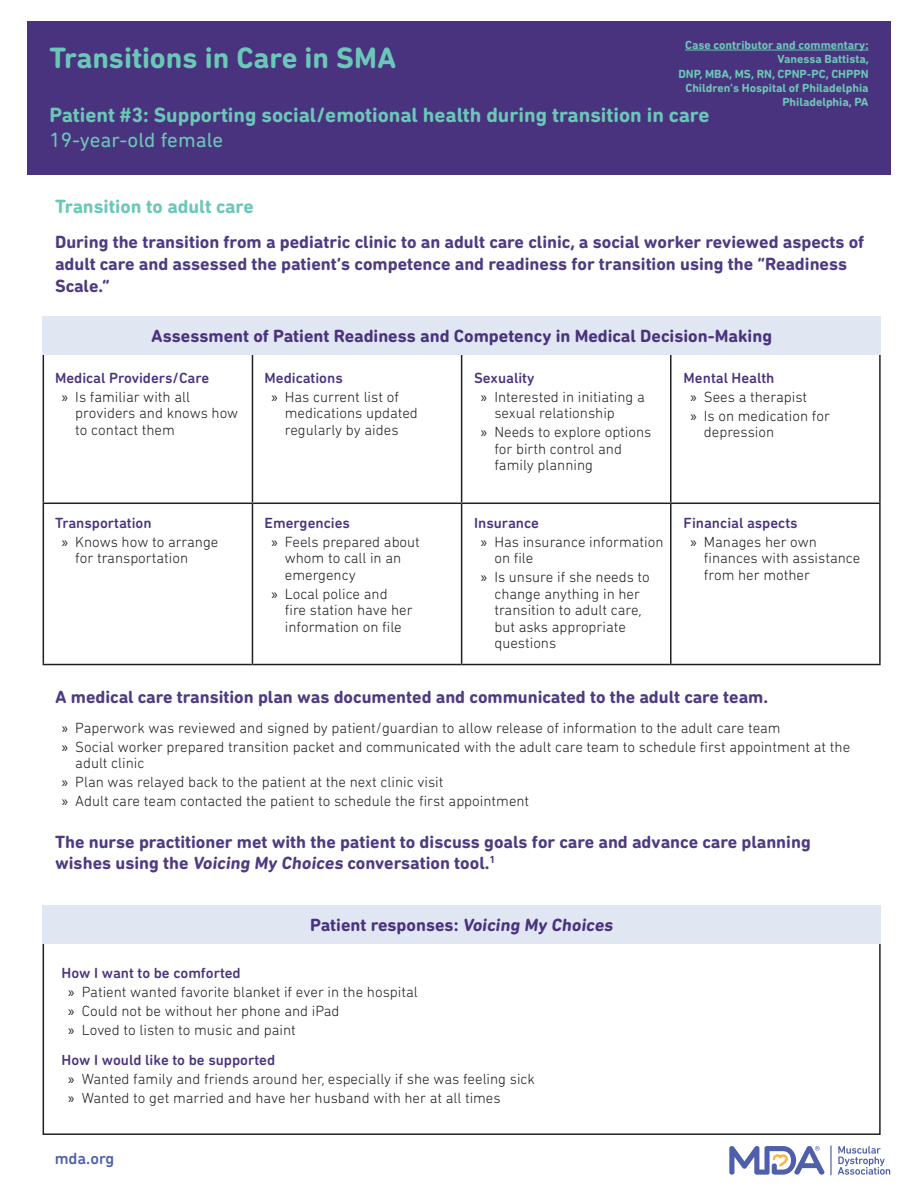
<style>
.page{position:relative;width:918px;height:1188px;background:#fff}
.page>*{position:absolute;margin:0;border:0;box-sizing:border-box;transform-origin:0 0}
.t1{font:700 30px "DIN Next Rounded LT Pro";color:#6bc7b8}
.t2{font:700 21px "DIN Next Rounded LT Pro";color:#6bc7b8}
.t3{font:21px "DIN Next Rounded LT Pro";color:#6bc7b8}
.t4{font:700 19.5px "DIN Next Rounded LT Pro";color:#6bc7b8}
.t5{font:700 18px/21.6px "DIN Next Rounded LT Pro";color:#4e3b81}
.t6{font:700 18px "DIN Next Rounded LT Pro";color:#4a337e}
.t7{font:500 16.5px "DIN Next Rounded LT Pro";color:#4f5fab}
.t8{font:300 15px/18.9px "DIN Next Rounded LT Pro";color:#231f20}
.t9{font:500 15px/18.9px "DIN Next Rounded LT Pro";color:#4a337e}
.t10{font:700 12px/14.4px "DIN Next Rounded LT Pro";color:#6bc7b8;text-align:right}
.s1{font-family:"Myriad Pro";font-weight:400;color:#231f20}
.s2{font-weight:300;color:#231f20}
.s3{font-weight:500;color:#4a337e}
.s4{font-family:"Myriad Pro";font-weight:400}
</style>
<div class="page">
<svg style="left:830px;top:1145px;width:2px;height:30px"></svg>
<svg style="left:838px;top:1146px;width:52px;height:29px"></svg>
<svg style="left:729px;top:1146px;width:95px;height:29px"></svg>
<div style="left:27px;top:22px;width:864px;height:153px;background:#4a337e"></div>
<hr style="left:685px;top:50px;width:184px;height:1px;background:#6bc7b8">
<hr style="left:43px;top:354px;width:1px;height:149px;background:#231f20">
<hr style="left:252px;top:354px;width:1px;height:149px;background:#231f20">
<hr style="left:461px;top:354px;width:1px;height:149px;background:#231f20">
<hr style="left:670px;top:354px;width:2px;height:149px;background:#231f20">
<hr style="left:879px;top:354px;width:2px;height:149px;background:#231f20">
<hr style="left:43px;top:503px;width:209px;height:1px;background:#231f20">
<hr style="left:43px;top:504px;width:1px;height:160px;background:#231f20">
<hr style="left:252px;top:503px;width:210px;height:1px;background:#231f20">
<hr style="left:252px;top:504px;width:1px;height:160px;background:#231f20">
<hr style="left:462px;top:503px;width:209px;height:1px;background:#231f20">
<hr style="left:461px;top:504px;width:1px;height:160px;background:#231f20">
<hr style="left:671px;top:503px;width:210px;height:1px;background:#231f20">
<hr style="left:670px;top:504px;width:2px;height:160px;background:#231f20">
<hr style="left:879px;top:504px;width:2px;height:160px;background:#231f20">
<hr style="left:43px;top:664px;width:209px;height:1px;background:#231f20">
<hr style="left:252px;top:664px;width:210px;height:1px;background:#231f20">
<hr style="left:462px;top:664px;width:209px;height:1px;background:#231f20">
<hr style="left:671px;top:664px;width:210px;height:1px;background:#231f20">
<div style="left:43px;top:316px;width:838px;height:39px;background:#e1e6f3"></div>
<div style="left:43px;top:936px;width:838px;height:199px;border:2px solid #231f20"></div>
<div style="left:43px;top:905px;width:838px;height:39px;background:#e1e6f3"></div>
<p class="t10" style="left:678px;top:38px;width:192px">Case contributor and commentary:<br>Vanessa Battista,<br>DNP, MBA, MS, RN, CPNP-PC, CHPPN<br>Children’s Hospital of Philadelphia<br>Philadelphia, PA</p>
<h1 class="t1" style="left:49px;top:40px;width:348px">Transitions in Care in SMA</h1>
<h2 class="t2" style="left:49px;top:103px;width:662px">Patient #3: Supporting social/emotional health during transition in care</h2>
<h2 class="t3" style="left:49px;top:128px;width:175px">19-year-old female</h2>
<h3 class="t4" style="left:55px;top:195px;width:200px">Transition to adult care</h3>
<p class="t5" style="left:55px;top:231px;width:811px">During the transition from a pediatric clinic to an adult care clinic, a social worker reviewed aspects of adult care and assessed the patient’s competence and readiness for transition using the “Readiness<br>Scale.”</p>
<p class="t6" style="left:151px;top:326px;width:623px">Assessment of Patient Readiness and Competency in Medical Decision-Making</p>
<p class="t9" style="left:62px;top:368px;width:149px;text-indent:-7px">Medical Providers/Care <span class="s1">»</span> <span class="s2">Is familiar with all</span></p>
<p class="t8" style="left:75px;top:405px;width:165px;line-height:16.5px">providers and knows how to contact them</p>
<p class="t8" style="left:481px;top:368px;width:165px;text-indent:-7px"><span class="s3">Sexuality<br></span><span class="s4">»</span> Interested in initiating a</p>
<p class="t8" style="left:481px;top:403px;width:172px;text-indent:14px">sexual relationship<br><span class="s4">»</span> Needs to explore options</p>
<p class="t8" style="left:494px;top:440px;width:129px;line-height:16.5px">for birth control and family planning</p>
<p class="t8" style="left:271px;top:368px;width:129px;text-indent:-7px"><span class="s3">Medications<br></span><span class="s4">»</span> Has current list of</p>
<p class="t8" style="left:285px;top:405px;width:135px;line-height:16.5px">medications updated regularly by aides</p>
<p class="t8" style="left:690px;top:368px;width:141px;text-indent:-7px"><span class="s3">Mental Health<br></span><span class="s4">»</span> Sees a therapist<br><span class="s4">»</span> Is on medication for</p>
<p class="t8" style="left:704px;top:422px;width:72px">depression</p>
<p class="t8" style="left:62px;top:513px;width:158px;text-indent:-7px"><span class="s3">Transportation<br></span><span class="s4">»</span> Knows how to arrange</p>
<p class="t8" style="left:75px;top:549px;width:114px">for transportation</p>
<p class="t8" style="left:271px;top:513px;width:150px;text-indent:-7px"><span class="s3">Emergencies<br></span><span class="s4">»</span> Feels prepared about</p>
<p class="t8" style="left:285px;top:550px;width:118px;line-height:16.5px">whom to call in an emergency</p>
<p class="t8" style="left:285px;top:585px;width:129px;line-height:16.5px;text-indent:-14px"><span class="s4">»</span> Local police and fire station have her information on file</p>
<p class="t8" style="left:481px;top:513px;width:184px;text-indent:-7px"><span class="s3">Insurance<br></span><span class="s4">»</span> Has insurance information</p>
<p class="t8" style="left:481px;top:549px;width:171px;text-indent:14px">on file<br><span class="s4">»</span> Is unsure if she needs to</p>
<p class="t8" style="left:494px;top:585px;width:149px;line-height:16.5px">change anything in her transition to adult care, but asks appropriate questions</p>
<p class="t9" style="left:690px;top:513px;width:128px;text-indent:-7px">Financial aspects<br><span class="s1">»</span> <span class="s2">Manages her own</span></p>
<p class="t8" style="left:704px;top:550px;width:158px;line-height:16.5px">finances with assistance from her mother</p>
<p class="t5" style="left:55px;top:686px;width:715px">A medical care transition plan was documented and communicated to the adult care team.</p>
<p class="t8" style="left:62px;top:718px;width:790px"><span class="s4">»</span> Paperwork was reviewed and signed by patient/guardian to allow release of information to the adult care team<br><span class="s4">»</span> Social worker prepared transition packet and communicated with the adult care team to schedule first appointment at the</p>
<p class="t8" style="left:62px;top:753px;width:469px;text-indent:14px">adult clinic<br><span class="s4">»</span> Plan was relayed back to the patient at the next clinic visit<br><span class="s4">»</span> Adult care team contacted the patient to schedule the first appointment</p>
<p class="t5" style="left:55px;top:831px;width:757px">The nurse practitioner met with the patient to discuss goals for care and advance care planning wishes using the Voicing My Choices conversation tool.<sup>1</sup></p>
<p class="t6" style="left:310px;top:914px;width:307px">Patient responses: Voicing My Choices</p>
<p class="t8" style="left:68px;top:963px;width:351px;text-indent:-7px"><span class="s3">How I want to be comforted<br></span><span class="s4">»</span> Patient wanted favorite blanket if ever in the hospital <span class="s4">»</span> Could not be without her phone and iPad<br><span class="s4">»</span> Loved to listen to music and paint</p>
<p class="t8" style="left:68px;top:1050px;width:468px;text-indent:-7px"><span class="s3">How I would like to be supported<br></span><span class="s4">»</span> Wanted family and friends around her, especially if she was feeling sick <span class="s4">»</span> Wanted to get married and have her husband with her at all times</p>
<p class="t7" style="left:55px;top:1149px;width:61px">mda.org</p>
</div>
